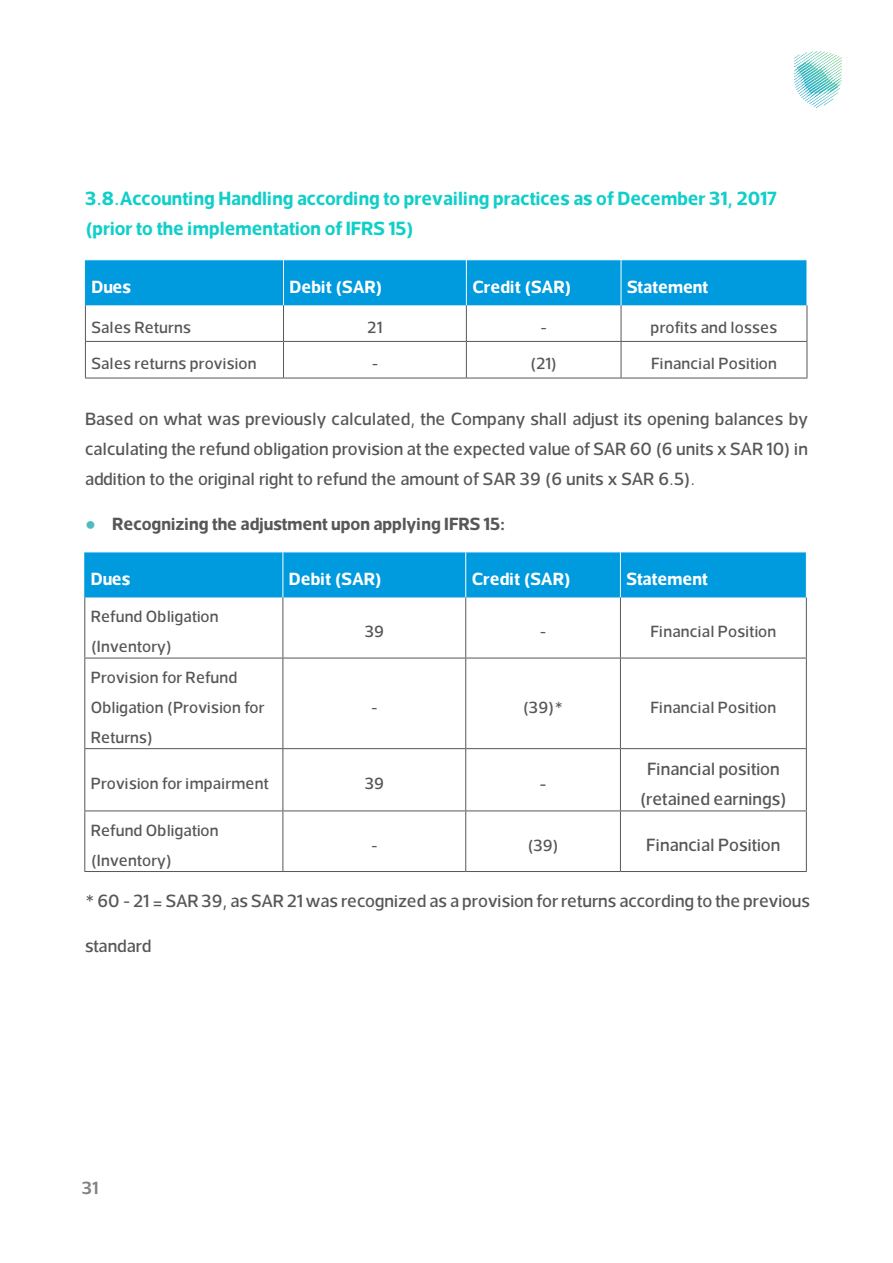
<style>
.page{position:relative;width:893px;height:1263px;background:#fff}
.page>*{position:absolute;margin:0;border:0;box-sizing:border-box;transform-origin:0 0}
.AQUA{font:700 19.5px/30px "Somar";color:#10cfc9}
.Body_text{font:500 18px/30px "Somar";color:#575756;text-align:justify}
.Body_text-2{font:700 18px "Somar";color:#fff}
.t1{font:700 18px "Somar";color:#575756}
.t2{font:600 18px "Somar";color:#808285}
.t3{font:18px "Arial Narrow";color:#4fbbbd}
.Body_text-3{font:500 16.5px/30px "Somar";letter-spacing:.01em;color:#575756}
</style>
<div class="page">
<svg style="left:794px;top:51px;width:48px;height:57px"></svg>
<div style="left:86px;top:260px;width:721px;height:45px;background:#009ade"></div>
<hr style="left:85px;top:260px;width:1px;height:45px;background:#009ade">
<hr style="left:283px;top:260px;width:1px;height:45px;background:#fff">
<hr style="left:466px;top:260px;width:1px;height:45px;background:#fff">
<hr style="left:621px;top:260px;width:1px;height:45px;background:#fff">
<hr style="left:283px;top:305px;width:1px;height:36px;background:#575756">
<hr style="left:466px;top:305px;width:1px;height:36px;background:#575756">
<hr style="left:621px;top:305px;width:1px;height:36px;background:#575756">
<hr style="left:807px;top:305px;width:1px;height:36px;background:#575756">
<hr style="left:283px;top:342px;width:1px;height:36px;background:#575756">
<hr style="left:466px;top:342px;width:1px;height:36px;background:#575756">
<hr style="left:621px;top:342px;width:1px;height:36px;background:#575756">
<hr style="left:807px;top:342px;width:1px;height:36px;background:#575756">
<hr style="left:85px;top:305px;width:1px;height:36px;background:#575756">
<hr style="left:85px;top:341px;width:198px;height:1px;background:#575756">
<hr style="left:85px;top:342px;width:1px;height:36px;background:#575756">
<hr style="left:284px;top:341px;width:182px;height:1px;background:#575756">
<hr style="left:466px;top:341px;width:155px;height:1px;background:#575756">
<hr style="left:621px;top:341px;width:186px;height:1px;background:#575756">
<hr style="left:85px;top:378px;width:198px;height:1px;background:#575756">
<hr style="left:284px;top:378px;width:182px;height:1px;background:#575756">
<hr style="left:466px;top:378px;width:155px;height:1px;background:#575756">
<hr style="left:621px;top:378px;width:186px;height:1px;background:#575756">
<div style="left:85px;top:552px;width:721px;height:45px;background:#009ade"></div>
<hr style="left:84px;top:552px;width:1px;height:45px;background:#009ade">
<hr style="left:283px;top:552px;width:1px;height:45px;background:#fff">
<hr style="left:465px;top:552px;width:1px;height:45px;background:#fff">
<hr style="left:620px;top:552px;width:1px;height:45px;background:#fff">
<hr style="left:283px;top:597px;width:1px;height:61px;background:#575756">
<hr style="left:465px;top:597px;width:1px;height:61px;background:#575756">
<hr style="left:620px;top:597px;width:1px;height:61px;background:#575756">
<hr style="left:806px;top:597px;width:1px;height:61px;background:#575756">
<hr style="left:283px;top:658px;width:1px;height:90px;background:#575756">
<hr style="left:465px;top:658px;width:1px;height:90px;background:#575756">
<hr style="left:620px;top:658px;width:1px;height:90px;background:#575756">
<hr style="left:806px;top:658px;width:1px;height:90px;background:#575756">
<hr style="left:283px;top:749px;width:1px;height:61px;background:#575756">
<hr style="left:465px;top:749px;width:1px;height:61px;background:#575756">
<hr style="left:620px;top:749px;width:1px;height:61px;background:#575756">
<hr style="left:806px;top:749px;width:1px;height:61px;background:#575756">
<hr style="left:283px;top:811px;width:1px;height:60px;background:#575756">
<hr style="left:465px;top:811px;width:1px;height:60px;background:#575756">
<hr style="left:620px;top:811px;width:1px;height:60px;background:#575756">
<hr style="left:806px;top:811px;width:1px;height:60px;background:#575756">
<hr style="left:84px;top:597px;width:1px;height:61px;background:#575756">
<hr style="left:84px;top:658px;width:199px;height:1px;background:#575756">
<hr style="left:84px;top:658px;width:1px;height:90px;background:#575756">
<hr style="left:283px;top:658px;width:183px;height:1px;background:#575756">
<hr style="left:466px;top:658px;width:154px;height:1px;background:#575756">
<hr style="left:620px;top:658px;width:187px;height:1px;background:#575756">
<hr style="left:84px;top:748px;width:199px;height:1px;background:#575756">
<hr style="left:84px;top:749px;width:1px;height:61px;background:#575756">
<hr style="left:283px;top:748px;width:183px;height:1px;background:#575756">
<hr style="left:466px;top:748px;width:154px;height:1px;background:#575756">
<hr style="left:620px;top:748px;width:187px;height:1px;background:#575756">
<hr style="left:84px;top:810px;width:199px;height:1px;background:#575756">
<hr style="left:84px;top:811px;width:1px;height:60px;background:#575756">
<hr style="left:283px;top:810px;width:183px;height:1px;background:#575756">
<hr style="left:466px;top:810px;width:154px;height:1px;background:#575756">
<hr style="left:620px;top:810px;width:187px;height:1px;background:#575756">
<hr style="left:84px;top:871px;width:199px;height:1px;background:#575756">
<hr style="left:283px;top:871px;width:183px;height:1px;background:#575756">
<hr style="left:466px;top:871px;width:154px;height:1px;background:#575756">
<hr style="left:620px;top:871px;width:187px;height:1px;background:#575756">
<p class="AQUA" style="left:85px;top:182px;width:693px">3.8.Accounting Handling according to prevailing practices as of December 31, 2017 (prior to the implementation of IFRS 15(</p>
<p class="Body_text-2" style="left:91px;top:270px;width:41px">Dues</p>
<p class="Body_text-2" style="left:290px;top:270px;width:95px">Debit (SAR)</p>
<p class="Body_text-2" style="left:472px;top:270px;width:101px">Credit (SAR)</p>
<p class="Body_text-2" style="left:627px;top:270px;width:83px">Statement</p>
<p class="Body_text-3" style="left:91px;top:312px;width:101px">Sales Returns</p>
<p class="Body_text-3" style="left:368px;top:312px;width:16px">21</p>
<p class="Body_text-3" style="left:540px;top:312px;width:9px">-</p>
<p class="Body_text-3" style="left:651px;top:312px;width:128px">profits and losses</p>
<p class="Body_text-3" style="left:91px;top:348px;width:167px">Sales returns provision</p>
<p class="Body_text-3" style="left:371px;top:348px;width:9px">-</p>
<p class="Body_text-3" style="left:530px;top:348px;width:28px">(21)</p>
<p class="Body_text-3" style="left:651px;top:348px;width:127px">Financial Position</p>
<p class="Body_text" style="left:85px;top:404px;width:724px">Based on what was previously calculated, the Company shall adjust its opening balances by calculating the refund obligation provision at the expected value of SAR 60 6( units x SAR 10) in addition to the original right to refund the amount of SAR 39 6( units x SAR 6.5 .(</p>
<p class="t1" style="left:112px;top:508px;width:395px">Recognizing the adjustment upon applying IFRS 15:</p>
<p class="t3" style="left:85px;top:511px;width:12px">●</p>
<p class="Body_text-2" style="left:91px;top:562px;width:41px">Dues</p>
<p class="Body_text-3" style="left:91px;top:601px;width:129px">Refund Obligation</p>
<p class="Body_text-3" style="left:91px;top:631px;width:83px">(Inventory(</p>
<p class="Body_text-3" style="left:91px;top:662px;width:175px">Provision for Refund<br>Obligation (Provision for<br>Returns(</p>
<p class="Body_text-3" style="left:91px;top:768px;width:179px">Provision for impairment</p>
<p class="Body_text-2" style="left:289px;top:562px;width:95px">Debit (SAR)</p>
<p class="Body_text-3" style="left:365px;top:616px;width:21px">39</p>
<p class="Body_text-3" style="left:371px;top:692px;width:9px">-</p>
<p class="Body_text-3" style="left:365px;top:768px;width:21px">39</p>
<p class="Body_text-2" style="left:472px;top:562px;width:101px">Credit (SAR)</p>
<p class="Body_text-3" style="left:539px;top:616px;width:9px">-</p>
<p class="Body_text-3" style="left:523px;top:692px;width:42px">(39)*</p>
<p class="Body_text" style="left:539px;top:768px;width:9px">-</p>
<p class="Body_text-2" style="left:626px;top:562px;width:83px">Statement</p>
<p class="Body_text-3" style="left:650px;top:616px;width:127px">Financial Position</p>
<p class="Body_text-3" style="left:650px;top:692px;width:127px">Financial Position</p>
<p class="Body_text" style="left:647px;top:753px;width:134px">Financial position</p>
<p class="Body_text" style="left:640px;top:783px;width:149px">(retained earnings(</p>
<p class="Body_text-3" style="left:91px;top:815px;width:129px">Refund Obligation</p>
<p class="Body_text" style="left:646px;top:830px;width:136px">Financial Position</p>
<p class="Body_text-3" style="left:527px;top:830px;width:33px">(39)</p>
<p class="Body_text-3" style="left:371px;top:830px;width:9px">-</p>
<p class="Body_text-3" style="left:91px;top:845px;width:83px">(Inventory)</p>
<p class="Body_text" style="left:85px;top:885px;width:727px">* 60 - 21 = SAR 39, as SAR 21 was recognized as a provision for returns according to the previous</p>
<p class="Body_text" style="left:85px;top:930px;width:68px">standard</p>
<p class="t2" style="left:82px;top:1172px;width:18px">31</p>
</div>
